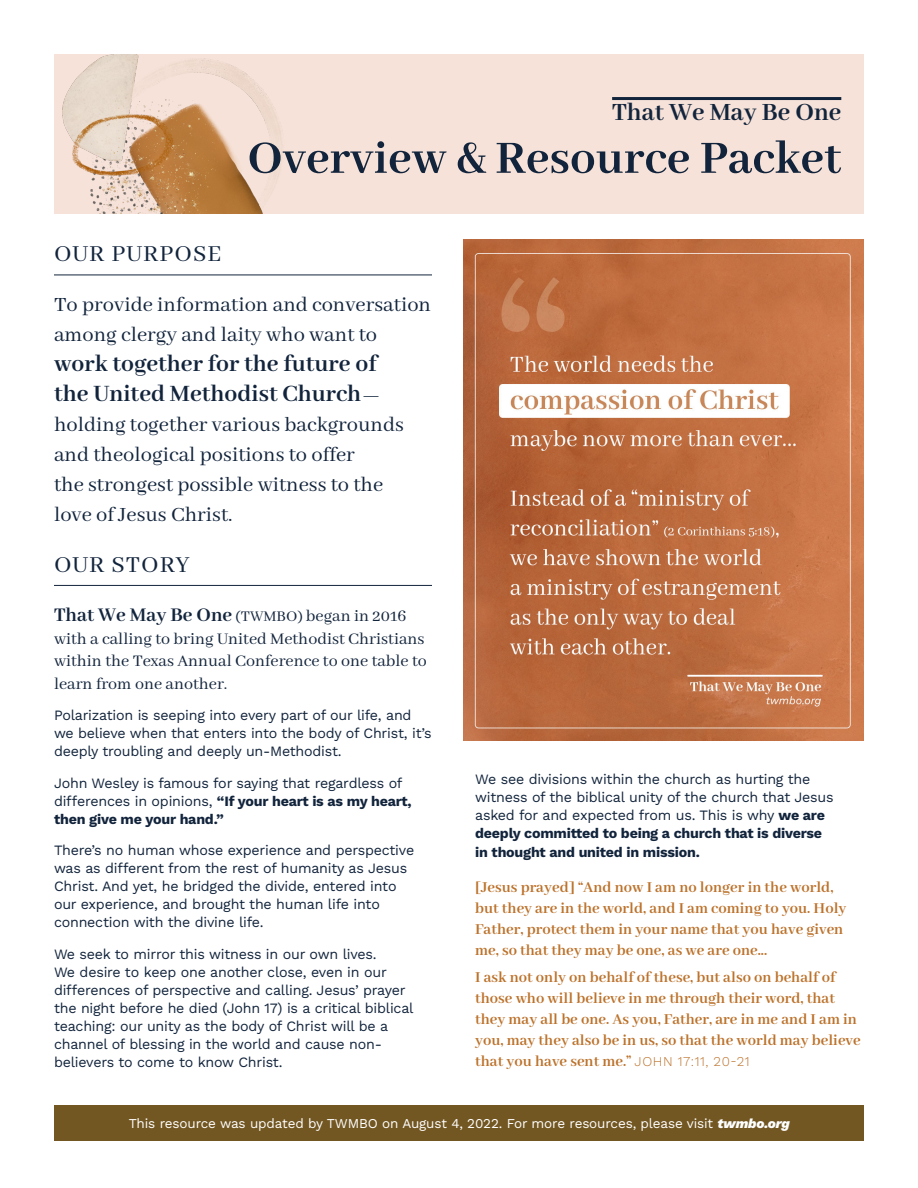
<style>
.page{position:relative;width:918px;height:1188px;background:#fff}
.page>*{position:absolute;margin:0;border:0;box-sizing:border-box;transform-origin:0 0}
.t1{font:700 51px "Abhaya Libre";color:#12243c}
.t2{font:700 27px "Abhaya Libre";color:#12243c}
.t3{font:700 25.5px/30px "Abhaya Libre";color:#12243c}
.t4{font:25.5px "Abhaya Libre";letter-spacing:.04em;color:#12243c}
.t5{font:22.5px/30px "Abhaya Libre";color:#12243c}
.t6{font:700 21px "Abhaya Libre";color:#12243c}
.t7{font:18px/22.5px "Abhaya Libre";color:#12243c}
.t8{font:700 16.5px/21px "Abhaya Libre";color:#bc722b}
.t9{font:14.25px/18px "Work Sans";letter-spacing:-.015em;color:#12243c}
.t10{font:13.5px "Work Sans";letter-spacing:-.01em;color:#fff}
.s1{font-weight:400;font-size:22.5px}
.s2{font-weight:400;font-size:16.5px}
.s3{font-weight:400;font-size:18px}
.s4{font-weight:700}
.s5{font-family:"Work Sans";font-weight:300;font-size:13.5px}
.s6{font-weight:800;font-style:italic}
</style>
<div class="page">
<div style="left:54px;top:1105px;width:810px;height:35px;background:#735722"></div>
<div style="left:54px;top:54px;width:810px;height:159px;background:#f6e2d8"></div>
<img style="left:62px;top:54px;width:219px;height:159px">
<hr style="left:612px;top:97px;width:229px;height:3px;background:#12243c">
<hr style="left:54px;top:275px;width:378px;height:1px;background:#12243c">
<hr style="left:54px;top:585px;width:378px;height:1px;background:#12243c">
<img style="left:463px;top:240px;width:401px;height:501px">
<p class="t2" style="left:612px;top:98px;width:231px">That We May Be One</p>
<p class="t1" style="left:248px;top:130px;width:595px">Overview &amp; Resource Packet</p>
<p class="t4" style="left:54px;top:240px;width:169px">OUR PURPOSE</p>
<p class="t5" style="left:54px;top:291px;width:379px">To provide information and conversation among clergy and laity who want to</p>
<p class="t3" style="left:54px;top:350px;width:328px">work together for the future of the United Methodist Church<span class="s1">—</span></p>
<p class="t5" style="left:54px;top:411px;width:351px">holding together various backgrounds and theological positions to offer<br>the strongest possible witness to the love of Jesus Christ.</p>
<p class="t4" style="left:54px;top:550px;width:137px">OUR STORY</p>
<p class="t6" style="left:54px;top:603px;width:354px">That We May Be One <span class="s2">(TWMBO)</span> <span class="s3">began in 2016</span></p>
<p class="t7" style="left:54px;top:628px;width:374px">with a calling to bring United Methodist Christians within the Texas Annual Conference to one table to learn from one another.</p>
<p class="t9" style="left:54px;top:706px;width:379px">Polarization is seeping into every part of our life, and we believe when that enters into the body of Christ, it’s deeply troubling and deeply un-Methodist.</p>
<p class="t9" style="left:54px;top:773px;width:359px">John Wesley is famous for saying that regardless of differences in opinions, <span class="s4">“If your heart is as my heart, then give me your hand.”</span></p>
<p class="t9" style="left:54px;top:841px;width:362px">There’s no human whose experience and perspective was as different from the rest of humanity as Jesus Christ. And yet, he bridged the divide, entered into our experience, and brought the human life into connection with the divine life.</p>
<p class="t9" style="left:54px;top:944px;width:361px">We seek to mirror this witness in our own lives.<br>We desire to keep one another close, even in our differences of perspective and calling. Jesus’ prayer the night before he died (John 17) is a critical biblical teaching: our unity as the body of Christ will be a channel of blessing in the world and cause non&shy;believers to come to know Christ.</p>
<p class="t9" style="left:475px;top:770px;width:360px">We see divisions within the church as hurting the witness of the biblical unity of the church that Jesus asked for and expected from us. This is why <span class="s4">we are deeply committed to being a church that is diverse in thought and united in mission.</span></p>
<p class="t8" style="left:475px;top:877px;width:373px">[Jesus prayed] “And now I am no longer in the world, but they are in the world, and I am coming to you. Holy Father, protect them in your name that you have given me, so that they may be one, as we are one...</p>
<p class="t8" style="left:475px;top:968px;width:387px">I ask not only on behalf of these, but also on behalf of those who will believe in me through their word, that they may all be one. As you, Father, are in me and I am in you, may they also be in us, so that the world may believe that you have sent me.” <span class="s5">JOHN 17:11, 20-21</span></p>
<p class="t10" style="left:129px;top:1113px;width:662px">This resource was updated by TWMBO on August 4, 2022. For more resources, please visit <span class="s6">twmbo.org</span></p>
</div>
